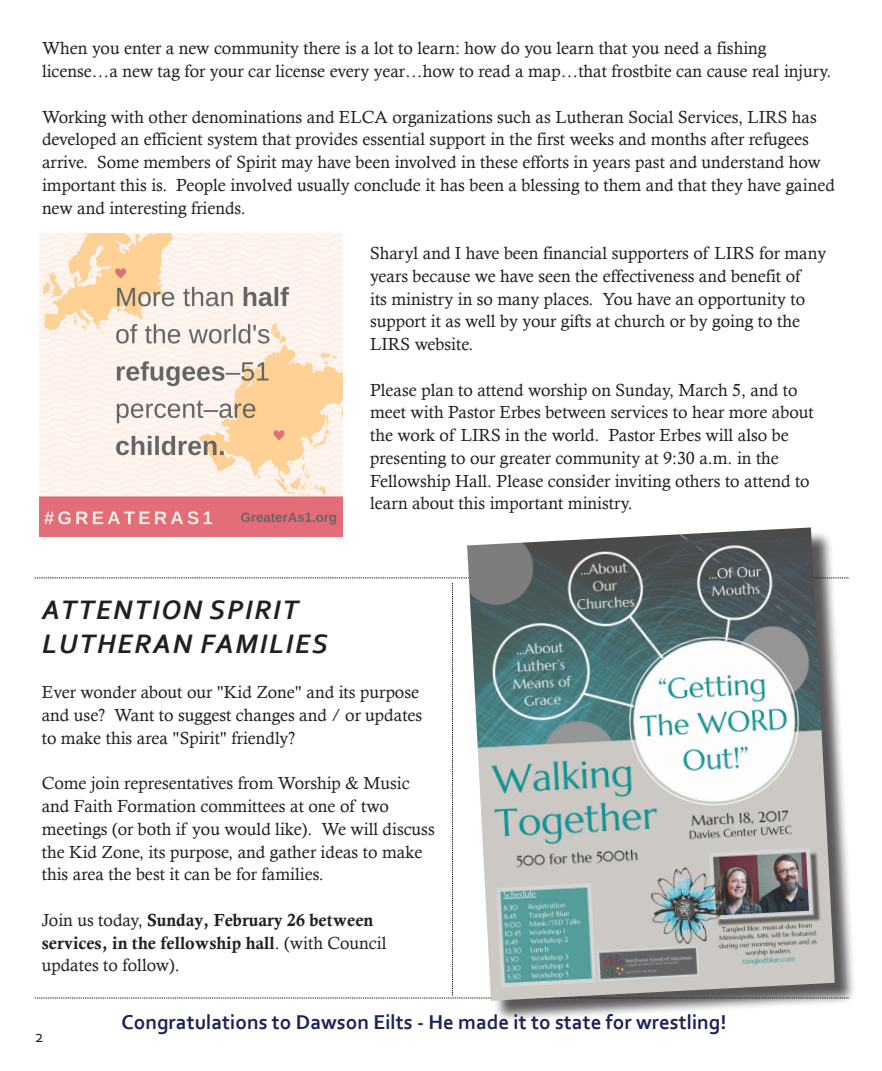
<style>
.page{position:relative;width:882px;height:1071px;background:#fff}
.page>*{position:absolute;margin:0;border:0;box-sizing:border-box;transform-origin:0 0}
.Main_Body{font:italic 700 28px/33.6px "Corbel";letter-spacing:.065em;color:#231f20}
.Main_Body-2{font:700 21px "Corbel";color:#1d2458}
.Main_Body-3{font:17.5px/22.8px "Calisto";color:#231f20}
.Main_Body-4{font:17.5px/22.8px "Calis MT Bol";color:#231f20}
.t1{font:17.5px "Corbel";color:#231f20}
.s1{font-family:"Calisto"}
</style>
<div class="page">
<img style="left:39px;top:233px;width:304px;height:304px">
<div style="left:470px;top:531px;width:386px;height:491px;background:#231f20;opacity:.75"></div>
<img style="left:467px;top:527px;width:368px;height:474px">
<svg style="left:35px;top:578px;width:814px;height:421px"></svg>
<p class="Main_Body-3" style="left:42px;top:37px;width:791px">When you enter a new community there is a lot to learn: how do you learn that you need a fishing license…a new tag for your car license every year…how to read a map…that frostbite can cause real injury.</p>
<p class="Main_Body-3" style="left:42px;top:105px;width:794px">Working with other denominations and ELCA organizations such as Lutheran Social Services, LIRS has developed an efficient system that provides essential support in the first weeks and months after refugees arrive. Some members of Spirit may have been involved in these efforts in years past and understand how important this is. People involved usually conclude it has been a blessing to them and that they have gained new and interesting friends.</p>
<p class="Main_Body-3" style="left:370px;top:242px;width:458px">Sharyl and I have been financial supporters of LIRS for many years because we have seen the effectiveness and benefit of<br>its ministry in so many places. You have an opportunity to support it as well by your gifts at church or by going to the LIRS website.</p>
<p class="Main_Body-3" style="left:370px;top:378px;width:445px">Please plan to attend worship on Sunday, March 5, and to meet with Pastor Erbes between services to hear more about the work of LIRS in the world. Pastor Erbes will also be presenting to our greater community at 9:30 a.m. in the Fellowship Hall. Please consider inviting others to attend to learn about this important ministry.</p>
<p class="Main_Body" style="left:42px;top:593px;width:287px">ATTENTION SPIRIT<br>LUTHERAN FAMILIES</p>
<p class="Main_Body-3" style="left:42px;top:681px;width:382px">Ever wonder about our "Kid Zone" and its purpose and use? Want to suggest changes and / or updates to make this area "Spirit" friendly?</p>
<p class="Main_Body-3" style="left:42px;top:772px;width:395px">Come join representatives from Worship &amp; Music and Faith Formation committees at one of two meetings (or both if you would like). We will discuss the Kid Zone, its purpose, and gather ideas to make this area the best it can be for families.</p>
<p class="Main_Body-4" style="left:42px;top:909px;width:346px"><span class="s1">Join us today,</span> Sunday, February 26 between services, in the fellowship hall<span class="s1">. (with Council updates to follow).</span></p>
<p class="t1" style="left:35px;top:1025px;width:10px">2</p>
<p class="Main_Body-2" style="left:121px;top:1009px;width:607px">Congratulations to Dawson Eilts - He made it to state for wrestling!</p>
</div>
